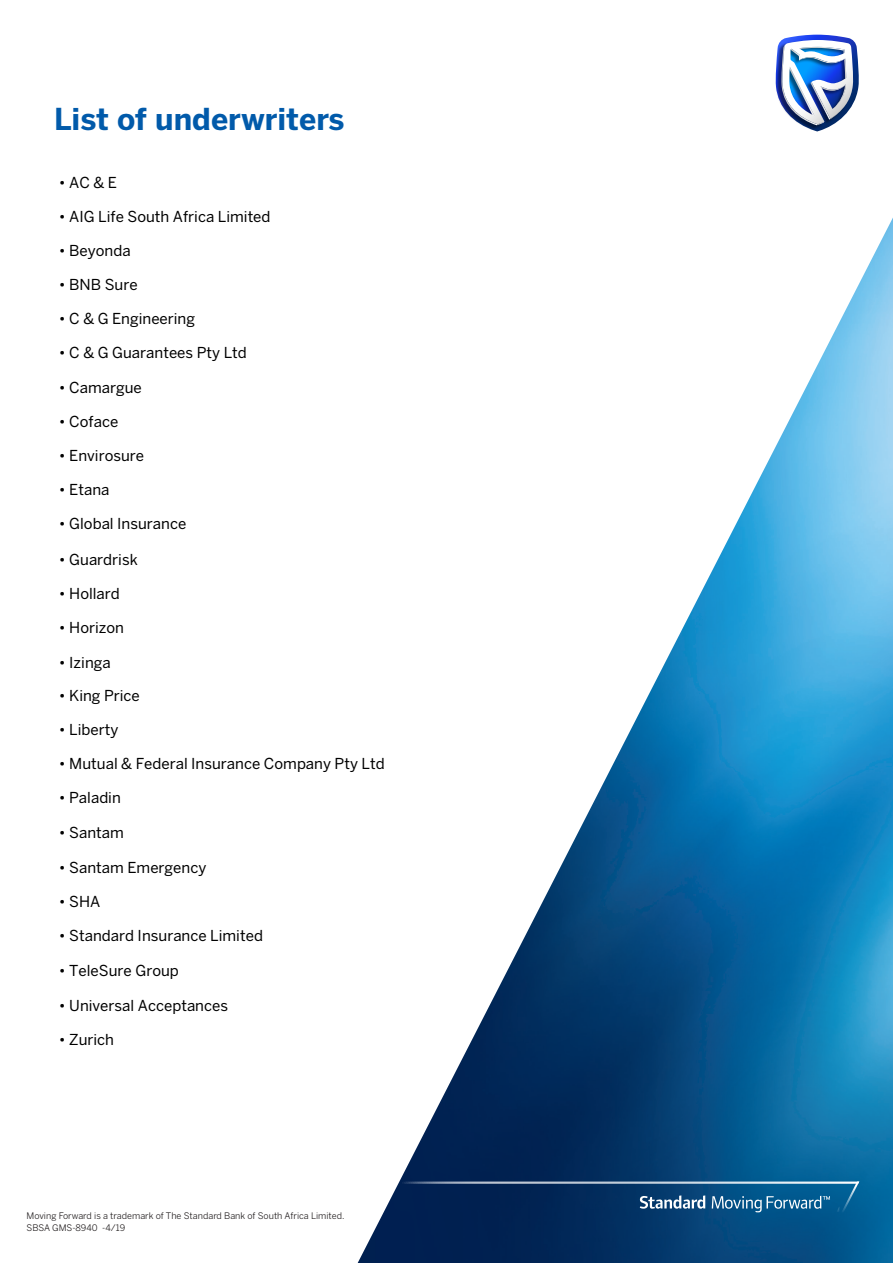
<style>
.page{position:relative;width:893px;height:1263px;background:#fff}
.page>*{position:absolute;margin:0;border:0;box-sizing:border-box;transform-origin:0 0}
._01__Cover_Head_16_1{font:700 30px "Benton Sans";color:#015aaa}
.t1{font:15px "Benton Sans";color:#000}
._05__disclaimer_7_8{font:9px "Benton Sans";color:#231f20}
</style>
<div class="page">
<img style="left:358px;top:218px;width:535px;height:1045px">
<img style="left:775px;top:35px;width:84px;height:96px">
<hr style="left:399px;top:1181px;width:460px;height:3px;background:#fff">
<hr style="left:53px;top:233px;width:374px;height:1px;background:#fff">
<hr style="left:53px;top:266px;width:374px;height:2px;background:#fff">
<hr style="left:53px;top:301px;width:374px;height:1px;background:#fff">
<hr style="left:53px;top:334px;width:374px;height:2px;background:#fff">
<hr style="left:53px;top:369px;width:374px;height:2px;background:#fff">
<hr style="left:53px;top:403px;width:374px;height:1px;background:#fff">
<hr style="left:53px;top:438px;width:374px;height:1px;background:#fff">
<hr style="left:53px;top:472px;width:374px;height:2px;background:#fff">
<hr style="left:53px;top:506px;width:374px;height:1px;background:#fff">
<hr style="left:53px;top:541px;width:374px;height:1px;background:#fff">
<hr style="left:53px;top:576px;width:374px;height:1px;background:#fff">
<hr style="left:53px;top:609px;width:374px;height:2px;background:#fff">
<hr style="left:53px;top:644px;width:374px;height:2px;background:#fff">
<hr style="left:53px;top:678px;width:374px;height:2px;background:#fff">
<hr style="left:53px;top:712px;width:374px;height:1px;background:#fff">
<hr style="left:53px;top:746px;width:374px;height:1px;background:#fff">
<hr style="left:53px;top:780px;width:374px;height:1px;background:#fff">
<hr style="left:53px;top:814px;width:374px;height:2px;background:#fff">
<hr style="left:53px;top:849px;width:374px;height:1px;background:#fff">
<hr style="left:53px;top:883px;width:374px;height:2px;background:#fff">
<hr style="left:53px;top:917px;width:374px;height:2px;background:#fff">
<hr style="left:53px;top:951px;width:374px;height:2px;background:#fff">
<hr style="left:53px;top:987px;width:374px;height:1px;background:#fff">
<hr style="left:53px;top:1022px;width:374px;height:1px;background:#fff">
<svg style="left:712px;top:1196px;width:118px;height:16px;background:#3879a3"></svg>
<svg style="left:640px;top:1195px;width:65px;height:14px"></svg>
<svg style="left:836px;top:1180px;width:25px;height:34px"></svg>
<p class="_01__Cover_Head_16_1" style="left:54px;top:101px;width:292px">List of underwriters</p>
<p class="t1" style="left:59px;top:173px;width:60px">• AC &amp; E</p>
<p class="t1" style="left:59px;top:208px;width:213px">• AIG Life South Africa Limited</p>
<p class="t1" style="left:59px;top:242px;width:73px">• Beyonda</p>
<p class="t1" style="left:59px;top:276px;width:80px">• BNB Sure</p>
<p class="t1" style="left:59px;top:310px;width:138px">• C &amp; G Engineering</p>
<p class="t1" style="left:59px;top:344px;width:190px">• C &amp; G Guarantees Pty Ltd</p>
<p class="t1" style="left:59px;top:378px;width:85px">• Camargue</p>
<p class="t1" style="left:59px;top:412px;width:61px">• Coface</p>
<p class="t1" style="left:59px;top:447px;width:87px">• Envirosure</p>
<p class="t1" style="left:59px;top:481px;width:52px">• Etana</p>
<p class="t1" style="left:59px;top:515px;width:129px">• Global Insurance</p>
<p class="t1" style="left:59px;top:550px;width:81px">• Guardrisk</p>
<p class="t1" style="left:59px;top:584px;width:63px">• Hollard</p>
<p class="t1" style="left:59px;top:619px;width:67px">• Horizon</p>
<p class="t1" style="left:59px;top:653px;width:53px">• Izinga</p>
<p class="t1" style="left:59px;top:687px;width:83px">• King Price</p>
<p class="t1" style="left:59px;top:721px;width:61px">• Liberty</p>
<p class="t1" style="left:59px;top:755px;width:327px">• Mutual &amp; Federal Insurance Company Pty Ltd</p>
<p class="t1" style="left:59px;top:789px;width:64px">• Paladin</p>
<p class="t1" style="left:59px;top:824px;width:67px">• Santam</p>
<p class="t1" style="left:59px;top:858px;width:149px">• Santam Emergency</p>
<p class="t1" style="left:59px;top:892px;width:43px">• SHA</p>
<p class="t1" style="left:59px;top:926px;width:206px">• Standard Insurance Limited</p>
<p class="t1" style="left:59px;top:961px;width:122px">• TeleSure Group</p>
<p class="t1" style="left:59px;top:996px;width:171px">• Universal Acceptances</p>
<p class="t1" style="left:59px;top:1030px;width:57px">• Zurich</p>
<p class="_05__disclaimer_7_8" style="left:27px;top:1210px;width:319px">Moving Forward is a trademark of The Standard Bank of South Africa Limited.</p>
<p class="_05__disclaimer_7_8" style="left:27px;top:1222px;width:100px">SBSA GMS-8940 -4/19</p>
</div>
